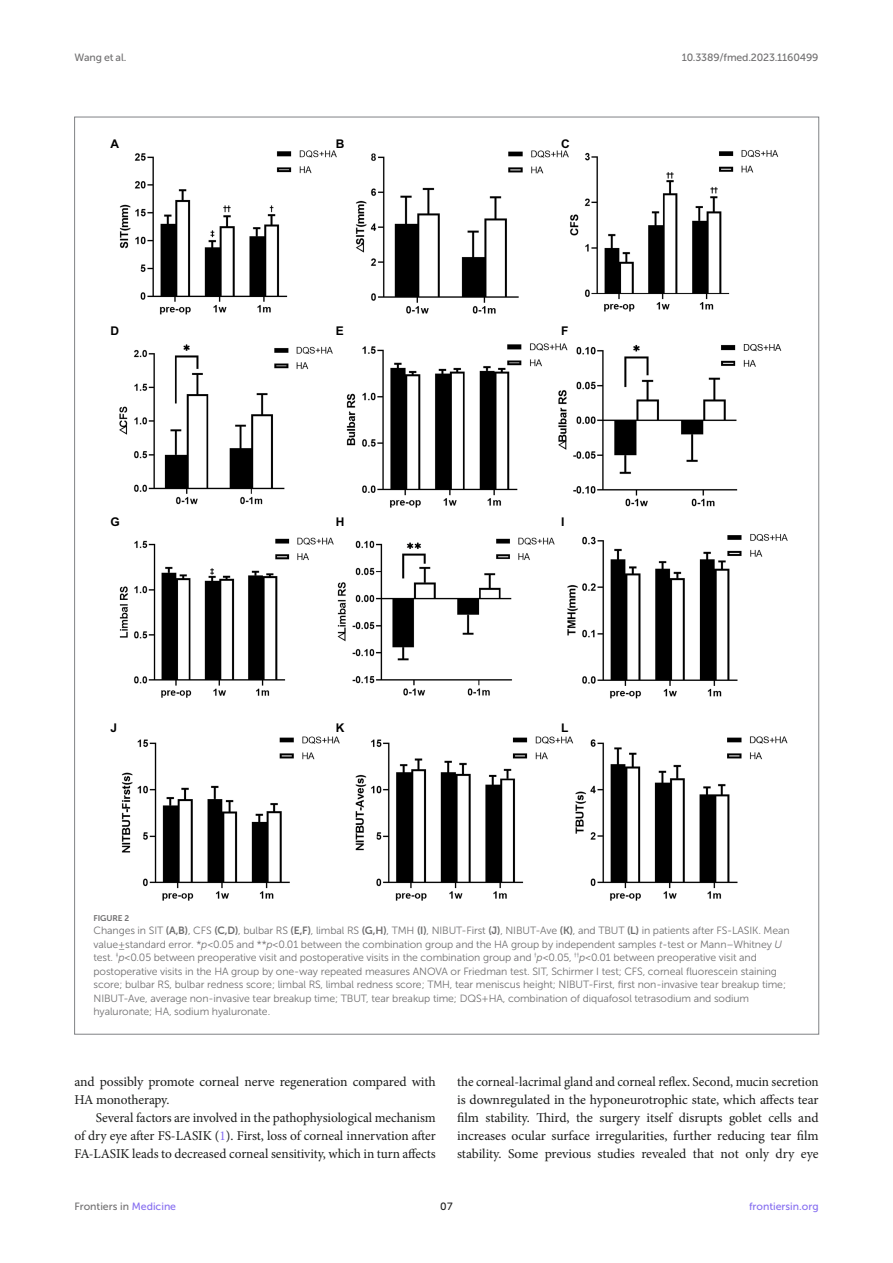
<style>
.page{position:relative;width:893px;height:1263px;background:#fff}
.page>*{position:absolute;margin:0;border:0;box-sizing:border-box;transform-origin:0 0}
.TEXT{font:13.5px/18px "Minion Pro";letter-spacing:-.005em;color:#1b1c1b;text-align:justify}
.TEXT_FLUSH{font:13.5px/18px "Minion Pro";letter-spacing:-.01em;color:#1b1c1b}
.t1{font:700 12px "Arial";color:#000}
.FIG_LEG{font:10.5px/13.5px "Museo Sans 300";letter-spacing:-.01em;color:#706f70}
.t2{font:10.5px "Museo Sans 500";letter-spacing:-.015em;color:#706f70}
.t3{font:10.5px "Museo Sans 500";color:#856df0}
.t4{font:10.5px "Museo Sans 500";color:#1b1c1b}
.FIG_HD{font:8.25px "Museo Sans 700";letter-spacing:-.01em;color:#706f70}
.s1{font-family:"Museo Sans 700"}
.s2{font-style:italic}
.s3{color:#856df0}
</style>
<div class="page">
<img style="left:119px;top:150px;width:669px;height:751px">
<p class="t2" style="left:74px;top:51px;width:53px">Wang et al.</p>
<p class="t2" style="left:682px;top:51px;width:138px">10.3389/fmed.2023.1160499</p>
<p class="t1" style="left:111px;top:135px;width:10px">A</p>
<p class="t1" style="left:336px;top:135px;width:10px">B</p>
<p class="t1" style="left:561px;top:135px;width:10px">C</p>
<p class="t1" style="left:111px;top:322px;width:10px">D</p>
<p class="t1" style="left:336px;top:322px;width:10px">E</p>
<p class="t1" style="left:561px;top:322px;width:9px">F</p>
<p class="t1" style="left:111px;top:514px;width:11px">G</p>
<p class="t1" style="left:336px;top:514px;width:10px">H</p>
<p class="t1" style="left:561px;top:514px;width:5px">I</p>
<p class="t1" style="left:111px;top:719px;width:8px">J</p>
<p class="t1" style="left:336px;top:719px;width:10px">K</p>
<p class="t1" style="left:561px;top:719px;width:9px">L</p>
<p class="FIG_HD" style="left:94px;top:913px;width:37px">FIGURE 2</p>
<p class="FIG_LEG" style="left:94px;top:924px;width:698px">Changes in SIT <span class="s1">(A,B)</span>, CFS <span class="s1">(C,D)</span>, bulbar RS <span class="s1">(E,F)</span>, limbal RS <span class="s1">(G,H)</span>, TMH <span class="s1">(I)</span>, NIBUT-First <span class="s1">(J)</span>, NIBUT-Ave <span class="s1">(K)</span>, and TBUT <span class="s1">(L)</span> in patients after FS-LASIK. Mean value ± standard error. *<span class="s2">p</span> &lt; 0.05 and **<span class="s2">p</span> &lt; 0.01 between the combination group and the HA group by independent samples <span class="s2">t</span>-test or Mann–Whitney <span class="s2">U </span>test. <sup>‡</sup><span class="s2">p</span> &lt; 0.05 between preoperative visit and postoperative visits in the combination group and <sup>†</sup><span class="s2">p</span> &lt; 0.05, <sup>††</sup><span class="s2">p</span> &lt; 0.01 between preoperative visit and postoperative visits in the HA group by one-way repeated measures ANOVA or Friedman test. SIT, Schirmer I test; CFS, corneal fluorescein staining score; bulbar RS, bulbar redness score; limbal RS, limbal redness score; TMH, tear meniscus height; NIBUT-First, first non-invasive tear breakup time; NIBUT-Ave, average non-invasive tear breakup time; TBUT, tear breakup time; DQS + HA, combination of diquafosol tetrasodium and sodium hyaluronate; HA, sodium hyaluronate.</p>
<p class="TEXT_FLUSH" style="left:74px;top:1073px;width:363px">and possibly promote corneal nerve regeneration compared with<br>HA monotherapy.</p>
<p class="TEXT" style="left:74px;top:1109px;width:363px;text-indent:21px">Several factors are involved in the pathophysiological mechanism of dry eye after FS-LASIK (<span class="s3">1</span>). First, loss of corneal innervation after FA-LASIK leads to decreased corneal sensitivity, which in turn affects</p>
<p class="TEXT" style="left:457px;top:1073px;width:363px">the corneal-lacrimal gland and corneal reflex. Second, mucin secretion is downregulated in the hyponeurotrophic state, which affects tear film stability. Third, the surgery itself disrupts goblet cells and increases ocular surface irregularities, further reducing tear film stability. Some previous studies revealed that not only dry eye</p>
<p class="t2" style="left:74px;top:1200px;width:103px">Frontiers in <span class="s3">Medicine</span></p>
<p class="t4" style="left:440px;top:1200px;width:14px">07</p>
<p class="t3" style="left:749px;top:1200px;width:71px">frontiersin.org</p>
</div>
